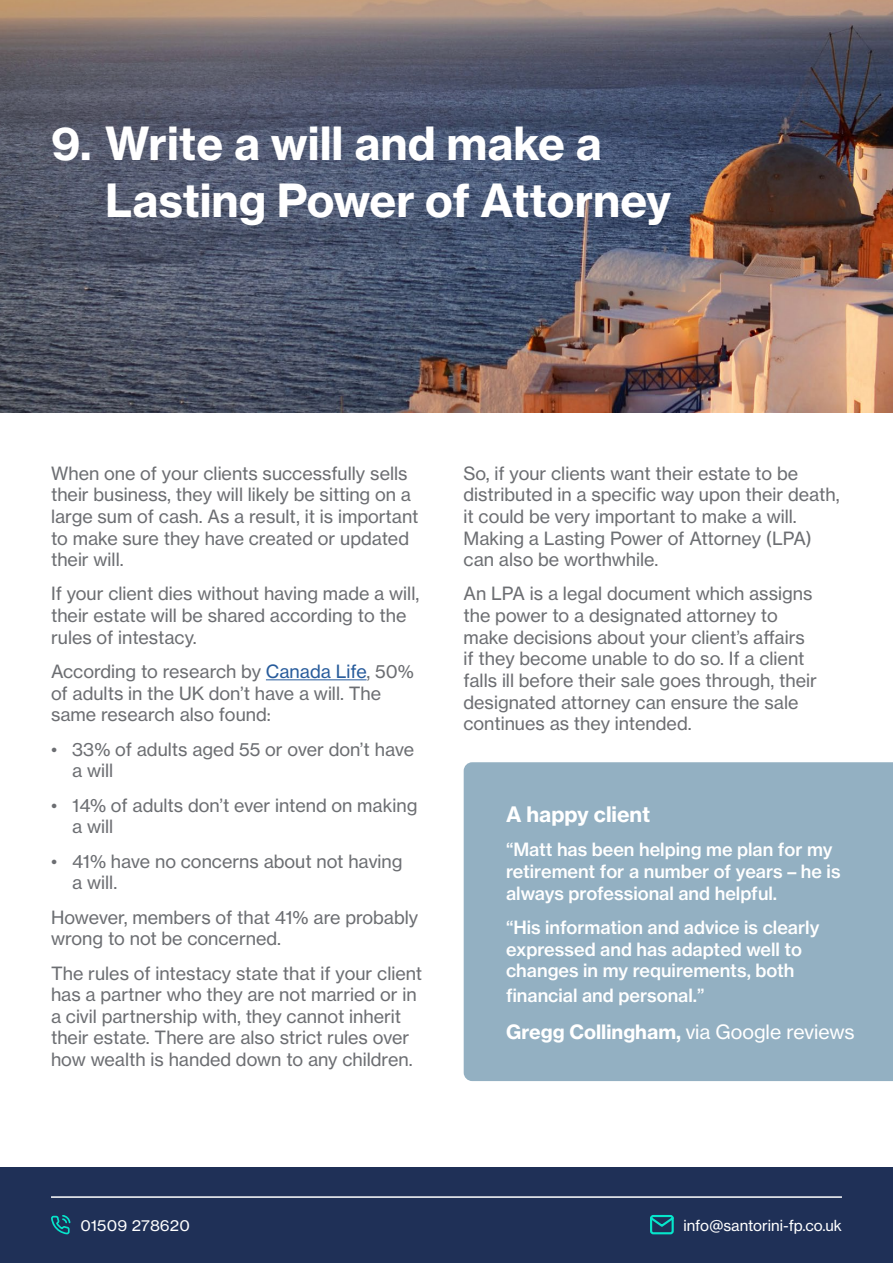
<style>
.page{position:relative;width:893px;height:1263px;background:#fff}
.page>*{position:absolute;margin:0;border:0;box-sizing:border-box;transform-origin:0 0}
.t1{font:45px/57px "N Haas Grotesk TX Pro 75 Bd";color:#fff}
.t2{font:21px "N Haas Grotesk TX Pro 75 Bd";color:#fff}
.t3{font:19.5px "N Haas Grotesk TX Pro 75 Bd";color:#fff}
.t4{font:18px/21.6px "N Haas Grotesk TX Pro 55 Rg";color:#6c6e72}
.t5{font:18px/21.6px "N Haas Grotesk TX Pro 65 Md";color:#fff}
.t6{font:15px "N Haas Grotesk TX Pro 55 Rg";color:#fff}
.t7{font:15px "N Haas Grotesk TX Pro 55 Rg";color:#fff;scale:1.05 1}
.s1{color:#275b9b}
.s2{font-family:"N Haas Grotesk TX Pro 55 Rg"}
</style>
<div class="page">
<div style="left:0;top:1167px;width:893px;height:96px;background:#1f3057"></div>
<img style="left:0;top:0;width:893px;height:412px">
<hr style="left:51px;top:1196px;width:791px;height:2px;background:#fff">
<hr style="left:266px;top:679px;width:101px;height:1px;background:#275b9b">
<div style="left:650px;top:1215px;width:24px;height:19px;border:2px solid #06e5cb;border-radius:2px"></div>
<svg style="left:650px;top:1215px;width:24px;height:13px"></svg>
<svg style="left:51px;top:1215px;width:19px;height:19px"></svg>
<div style="left:464px;top:762px;width:429px;height:319px;background:#93b0c2"></div>
<h1 class="t1" style="left:105px;top:115px;width:568px;text-indent:-54px">9. Write a will and make a<br>Lasting Power of Attorney</h1>
<p class="t4" style="left:51px;top:462px;width:369px">When one of your clients successfully sells their business, they will likely be sitting on a large sum of cash. As a result, it is important to make sure they have created or updated their will.</p>
<p class="t4" style="left:51px;top:583px;width:370px">If your client dies without having made a will, their estate will be shared according to the rules of intestacy.</p>
<p class="t4" style="left:51px;top:661px;width:364px">According to research by <span class="s1">Canada Life</span>, 50% of adults in the UK don’t have a will. The same research also found:</p>
<p class="t4" style="left:72px;top:738px;width:343px;text-indent:-21px">• 33% of adults aged 55 or over don’t have a will</p>
<p class="t4" style="left:72px;top:794px;width:347px;text-indent:-21px">• 14% of adults don’t ever intend on making a will</p>
<p class="t4" style="left:72px;top:850px;width:332px;text-indent:-21px">• 41% have no concerns about not having a will.</p>
<p class="t4" style="left:51px;top:906px;width:369px">However, members of that 41% are probably wrong to not be concerned.</p>
<p class="t4" style="left:51px;top:962px;width:373px">The rules of intestacy state that if your client has a partner who they are not married or in a civil partnership with, they cannot inherit their estate. There are also strict rules over how wealth is handed down to any children.</p>
<p class="t4" style="left:463px;top:462px;width:378px">So, if your clients want their estate to be distributed in a specific way upon their death, it could be very important to make a will.<br>Making a Lasting Power of Attorney (LPA) can also be worthwhile.</p>
<p class="t4" style="left:463px;top:583px;width:355px">An LPA is a legal document which assigns the power to a designated attorney to make decisions about your client’s affairs if they become unable to do so. If a client falls ill before their sale goes through, their designated attorney can ensure the sale continues as they intended.</p>
<p class="t2" style="left:506px;top:801px;width:146px">A happy client</p>
<p class="t5" style="left:506px;top:839px;width:336px">“Matt has been helping me plan for my retirement for a number of years – he is always professional and helpful.</p>
<p class="t5" style="left:506px;top:916px;width:315px">“His information and advice is clearly expressed and has adapted well to changes in my requirements, both</p>
<p class="t5" style="left:506px;top:985px;width:200px">financial and personal.”</p>
<p class="t3" style="left:506px;top:1019px;width:350px">Gregg Collingham, <span class="s2">via Google reviews</span></p>
<p class="t7" style="left:81px;top:1216px;width:106px">01509 278620</p>
<p class="t6" style="left:683px;top:1216px;width:160px">info@santorini-fp.co.uk</p>
</div>
